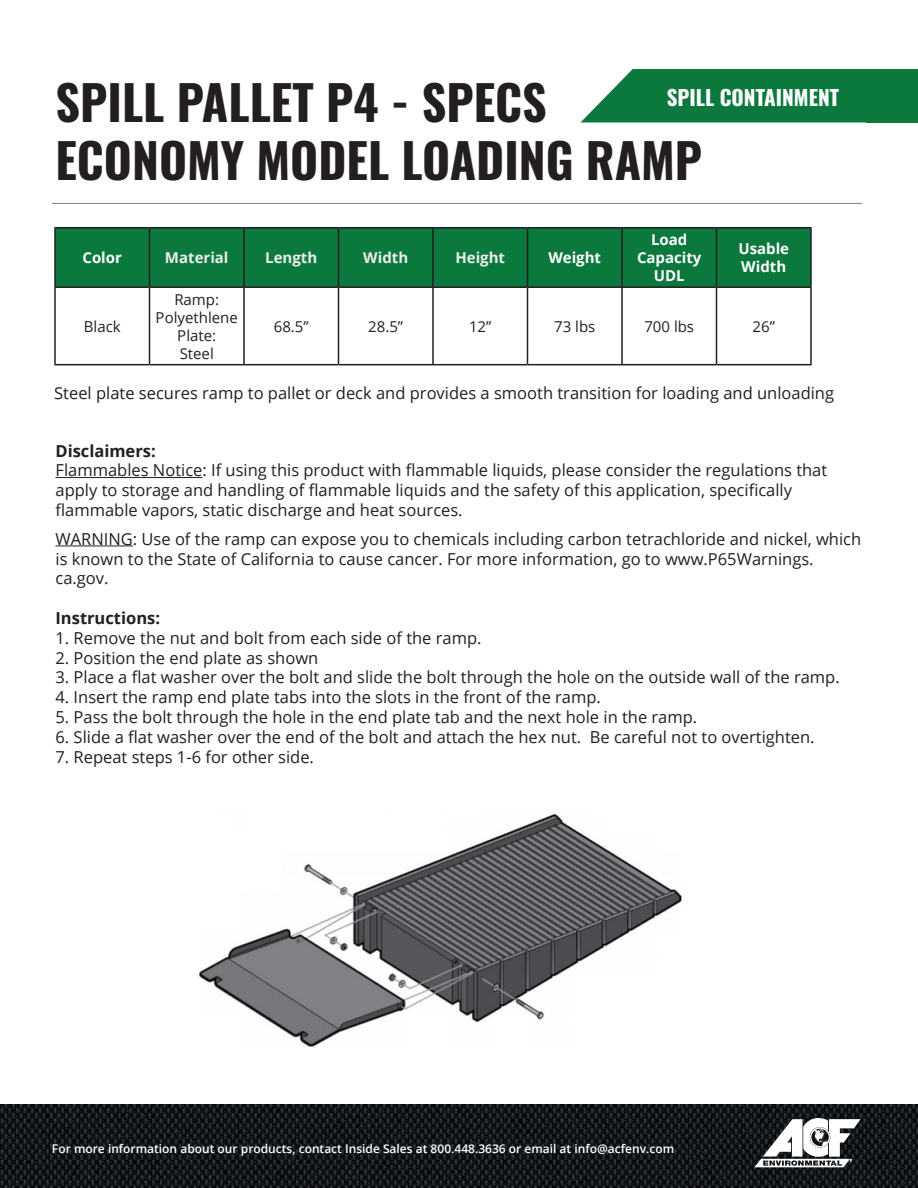
<style>
.page{position:relative;width:918px;height:1188px;background:#fff}
.page>*{position:absolute;margin:0;border:0;box-sizing:border-box;transform-origin:0 0}
.Headline_White{font:700 48px "Oswald";color:#231f20}
.section_ribbon_label{font:700 21px "Oswald";color:#fff}
.Body_Larger_Space_Af{font:16.5px/19.8px "Open Sans";color:#231f20}
.Body_Larger_Space_Af-2{font:700 16.5px "Open Sans";color:#231f20}
.Headline_White-2{font:15px/18px "Open Sans";color:#231f20;text-align:center}
.Headline_White-3{font:700 15px/18px "Open Sans";color:#fff;text-align:center}
.Headline_White-4{font:700 15px "Open Sans";color:#eeeeef}
.footer_white_text{font:600 12px "Open Sans";color:#fff}
</style>
<div class="page">
<img style="left:0;top:1104px;width:918px;height:84px">
<svg style="left:581px;top:69px;width:285px;height:53px;background:#21844f"></svg>
<div style="left:56px;top:228px;width:754px;height:58px;background:#0b783d"></div>
<hr style="left:54px;top:227px;width:96px;height:1px;background:#231f20">
<hr style="left:54px;top:228px;width:2px;height:58px;background:#231f20">
<hr style="left:150px;top:227px;width:94px;height:1px;background:#231f20">
<hr style="left:149px;top:228px;width:1px;height:58px;background:#231f20">
<hr style="left:244px;top:227px;width:95px;height:1px;background:#231f20">
<hr style="left:243px;top:228px;width:2px;height:58px;background:#231f20">
<hr style="left:339px;top:227px;width:94px;height:1px;background:#231f20">
<hr style="left:338px;top:228px;width:1px;height:58px;background:#231f20">
<hr style="left:433px;top:227px;width:95px;height:1px;background:#231f20">
<hr style="left:432px;top:228px;width:2px;height:58px;background:#231f20">
<hr style="left:528px;top:227px;width:94px;height:1px;background:#231f20">
<hr style="left:527px;top:228px;width:1px;height:58px;background:#231f20">
<hr style="left:622px;top:227px;width:95px;height:1px;background:#231f20">
<hr style="left:621px;top:228px;width:2px;height:58px;background:#231f20">
<hr style="left:717px;top:227px;width:95px;height:1px;background:#231f20">
<hr style="left:716px;top:228px;width:1px;height:58px;background:#231f20">
<hr style="left:810px;top:228px;width:2px;height:58px;background:#231f20">
<hr style="left:54px;top:286px;width:96px;height:2px;background:#231f20">
<hr style="left:54px;top:288px;width:2px;height:76px;background:#231f20">
<hr style="left:150px;top:286px;width:94px;height:2px;background:#231f20">
<hr style="left:149px;top:288px;width:1px;height:76px;background:#231f20">
<hr style="left:244px;top:286px;width:95px;height:2px;background:#231f20">
<hr style="left:243px;top:288px;width:2px;height:76px;background:#231f20">
<hr style="left:339px;top:286px;width:94px;height:2px;background:#231f20">
<hr style="left:338px;top:288px;width:1px;height:76px;background:#231f20">
<hr style="left:433px;top:286px;width:95px;height:2px;background:#231f20">
<hr style="left:432px;top:288px;width:2px;height:76px;background:#231f20">
<hr style="left:528px;top:286px;width:94px;height:2px;background:#231f20">
<hr style="left:527px;top:288px;width:1px;height:76px;background:#231f20">
<hr style="left:622px;top:286px;width:95px;height:2px;background:#231f20">
<hr style="left:621px;top:288px;width:2px;height:76px;background:#231f20">
<hr style="left:717px;top:286px;width:95px;height:2px;background:#231f20">
<hr style="left:716px;top:288px;width:1px;height:76px;background:#231f20">
<hr style="left:810px;top:288px;width:2px;height:76px;background:#231f20">
<hr style="left:54px;top:364px;width:96px;height:1px;background:#231f20">
<hr style="left:150px;top:364px;width:94px;height:1px;background:#231f20">
<hr style="left:244px;top:364px;width:95px;height:1px;background:#231f20">
<hr style="left:339px;top:364px;width:94px;height:1px;background:#231f20">
<hr style="left:433px;top:364px;width:95px;height:1px;background:#231f20">
<hr style="left:528px;top:364px;width:94px;height:1px;background:#231f20">
<hr style="left:622px;top:364px;width:95px;height:1px;background:#231f20">
<hr style="left:717px;top:364px;width:95px;height:1px;background:#231f20">
<hr style="left:52px;top:203px;width:810px;height:1px;background:#808285">
<svg style="left:754px;top:1118px;width:107px;height:49px"></svg>
<div style="left:866px;top:69px;width:52px;height:53px;background:#0b783d"></div>
<hr style="left:56px;top:477px;width:146px;height:1px;background:#231f20">
<hr style="left:56px;top:546px;width:77px;height:1px;background:#231f20">
<img style="left:199px;top:814px;width:483px;height:233px">
<div style="left:244px;top:796px;width:119px;height:47px;background:#fff"></div>
<div style="left:606px;top:781px;width:239px;height:53px;background:#fff"></div>
<p class="Headline_White" style="left:56px;top:77px;width:493px">SPILL PALLET P4 - SPECS</p>
<p class="Headline_White" style="left:56px;top:135px;width:648px">ECONOMY MODEL LOADING RAMP</p>
<p class="section_ribbon_label" style="left:667px;top:86px;width:174px">SPILL CONTAINMENT</p>
<p class="Headline_White-3" style="left:82px;top:248px;width:41px">Color</p>
<p class="Headline_White-4" style="left:165px;top:247px;width:65px">Material</p>
<p class="Headline_White-4" style="left:265px;top:247px;width:54px">Length</p>
<p class="Headline_White-4" style="left:363px;top:247px;width:46px">Width</p>
<p class="Headline_White-4" style="left:455px;top:247px;width:51px">Height</p>
<p class="Headline_White-3" style="left:548px;top:248px;width:54px">Weight</p>
<p class="Headline_White-3" style="left:651px;top:230px;width:38px">Load</p>
<p class="Headline_White-3" style="left:637px;top:248px;width:66px">Capacity<br>UDL</p>
<p class="Headline_White-3" style="left:738px;top:239px;width:52px;text-align:left">Usable<br>Width</p>
<p class="Headline_White-2" style="left:84px;top:317px;width:38px">Black</p>
<p class="Headline_White-2" style="left:156px;top:290px;width:84px">Ramp:<br>Polyethlene</p>
<p class="Headline_White-2" style="left:177px;top:326px;width:40px">Plate:</p>
<p class="Headline_White-2" style="left:180px;top:344px;width:36px">Steel</p>
<p class="Headline_White-2" style="left:274px;top:317px;width:36px">68.5”</p>
<p class="Headline_White-2" style="left:368px;top:317px;width:36px">28.5”</p>
<p class="Headline_White-2" style="left:469px;top:317px;width:24px">12”</p>
<p class="Headline_White-2" style="left:554px;top:317px;width:43px">73 lbs</p>
<p class="Headline_White-2" style="left:644px;top:317px;width:51px">700 lbs</p>
<p class="Headline_White-2" style="left:753px;top:317px;width:24px">26”</p>
<p class="Body_Larger_Space_Af" style="left:54px;top:383px;width:781px">Steel plate secures ramp to pallet or deck and provides a smooth transition for loading and unloading</p>
<p class="Body_Larger_Space_Af-2" style="left:56px;top:439px;width:102px">Disclaimers:</p>
<p class="Body_Larger_Space_Af" style="left:56px;top:460px;width:773px">Flammables Notice: If using this product with flammable liquids, please consider the regulations that apply to storage and handling of flammable liquids and the safety of this application, specifically flammable vapors, static discharge and heat sources.</p>
<p class="Body_Larger_Space_Af" style="left:56px;top:528px;width:807px">WARNING: Use of the ramp can expose you to chemicals including carbon tetrachloride and nickel, which is known to the State of California to cause cancer. For more information, go to www.P65Warnings. ca.gov.</p>
<p class="Body_Larger_Space_Af-2" style="left:56px;top:606px;width:106px">Instructions:</p>
<p class="Body_Larger_Space_Af" style="left:56px;top:627px;width:428px">1. Remove the nut and bolt from each side of the ramp.</p>
<p class="Body_Larger_Space_Af" style="left:56px;top:647px;width:264px">2. Position the end plate as shown</p>
<p class="Body_Larger_Space_Af" style="left:56px;top:667px;width:786px">3. Place a flat washer over the bolt and slide the bolt through the hole on the outside wall of the ramp.</p>
<p class="Body_Larger_Space_Af" style="left:56px;top:687px;width:547px">4. Insert the ramp end plate tabs into the slots in the front of the ramp.</p>
<p class="Body_Larger_Space_Af" style="left:56px;top:707px;width:643px">5. Pass the bolt through the hole in the end plate tab and the next hole in the ramp.</p>
<p class="Body_Larger_Space_Af" style="left:56px;top:726px;width:761px">6. Slide a flat washer over the end of the bolt and attach the hex nut. Be careful not to overtighten.</p>
<p class="Body_Larger_Space_Af" style="left:56px;top:746px;width:260px">7. Repeat steps 1-6 for other side.</p>
<p class="footer_white_text" style="left:52px;top:1140px;width:624px">For more information about our products, contact Inside Sales at 800.448.3636 or email at info@acfenv.com</p>
</div>
